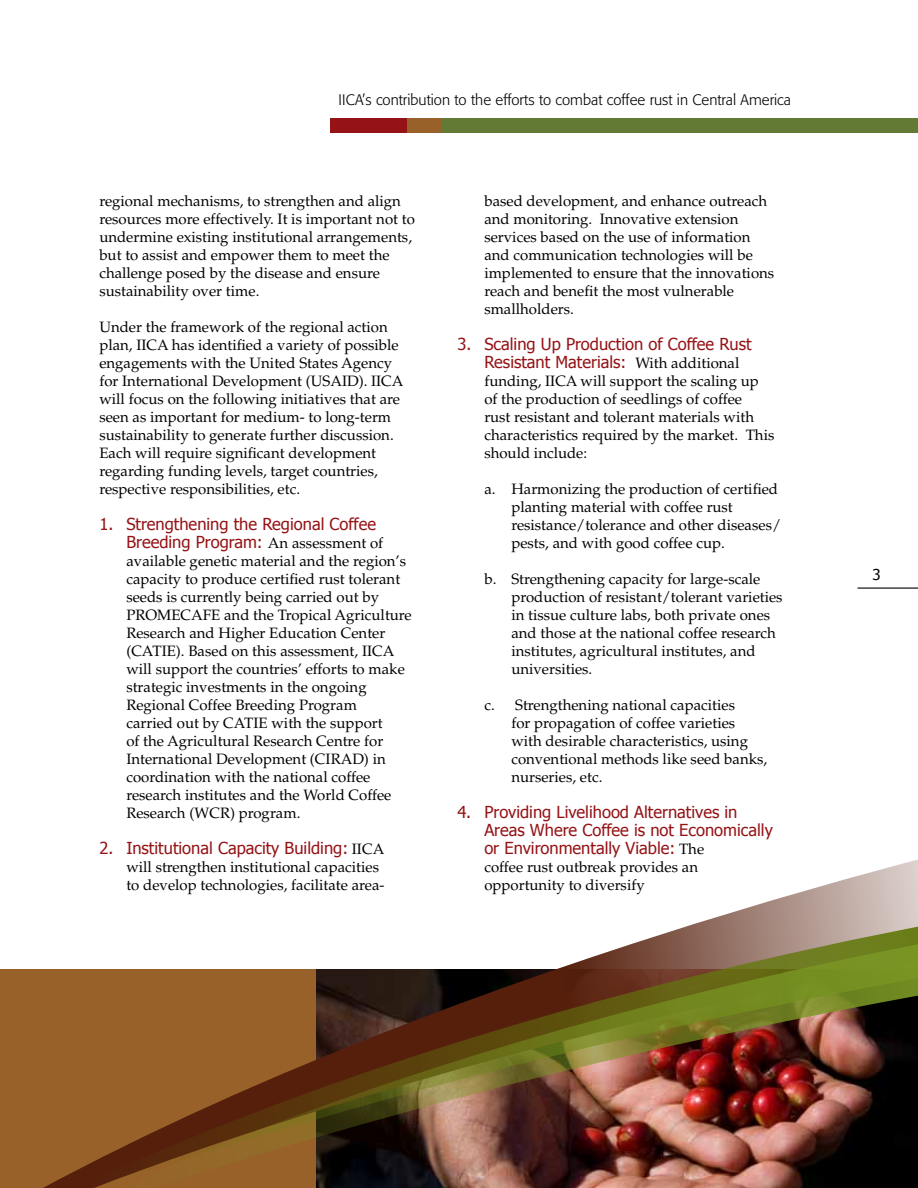
<style>
.page{position:relative;width:918px;height:1188px;background:#fff}
.page>*{position:absolute;margin:0;border:0;box-sizing:border-box;transform-origin:0 0}
.t1{font:16.5px/18px "Tahoma";color:#951316}
.t2{font:15px/18px "Palatino";color:#000}
.t3{font:300 15px "Formata";color:#000}
.t4{font:15px "Tahoma";color:#000}
.s1{font-family:"Palatino";font-size:15px;color:#000}
</style>
<div class="page">
<div style="left:424px;top:119px;width:494px;height:14px;background:#637a35"></div>
<div style="left:364px;top:119px;width:77px;height:14px;background:#99612a"></div>
<div style="left:330px;top:119px;width:77px;height:14px;background:#951316"></div>
<hr style="left:858px;top:588px;width:60px;height:1px;background:#000">
<div style="left:0;top:970px;width:315px;height:218px;background:#99612a"></div>
<svg style="left:43px;top:885px;width:875px;height:303px"></svg>
<img style="left:49px;top:901px;width:869px;height:287px">
<p class="t3" style="left:339px;top:91px;width:454px">IICA’s contribution to the efforts to combat coffee rust in Central America</p>
<p class="t2" style="left:99px;top:192px;width:317px">regional mechanisms, to strengthen and align resources more effectively. It is important not to undermine existing institutional arrangements, but to assist and empower them to meet the challenge posed by the disease and ensure sustainability over time.</p>
<p class="t2" style="left:99px;top:318px;width:306px">Under the framework of the regional action plan, IICA has identified a variety of possible engagements with the United States Agency for International Development (USAID). IICA will focus on the following initiatives that are seen as important for medium- to long-term sustainability to generate further discussion.<br>Each will require significant development regarding funding levels, target countries, respective responsibilities, etc.</p>
<p class="t1" style="left:126px;top:514px;width:258px;text-indent:-27px">1. Strengthening the Regional Coffee<br>Breeding Program: <span class="s1">An assessment of</span></p>
<p class="t2" style="left:126px;top:552px;width:287px">available genetic material and the region’s capacity to produce certified rust tolerant seeds is currently being carried out by PROMECAFE and the Tropical Agriculture Research and Higher Education Center (CATIE). Based on this assessment, IICA will support the countries’ efforts to make strategic investments in the ongoing Regional Coffee Breeding Program<br>carried out by CATIE with the support<br>of the Agricultural Research Centre for International Development (CIRAD) in coordination with the national coffee research institutes and the World Coffee Research (WCR) program.</p>
<p class="t1" style="left:99px;top:838px;width:286px">2. Institutional Capacity Building: <span class="s1">IICA</span></p>
<p class="t2" style="left:126px;top:858px;width:260px">will strengthen institutional capacities to develop technologies, facilitate area-</p>
<p class="t2" style="left:484px;top:192px;width:291px">based development, and enhance outreach and monitoring. Innovative extension services based on the use of information and communication technologies will be implemented to ensure that the innovations reach and benefit the most vulnerable smallholders.</p>
<p class="t1" style="left:484px;top:334px;width:269px;text-indent:-27px">3. Scaling Up Production of Coffee Rust<br>Resistant Materials: <span class="s1">With additional</span></p>
<p class="t2" style="left:484px;top:372px;width:292px">funding, IICA will support the scaling up of the production of seedlings of coffee<br>rust resistant and tolerant materials with characteristics required by the market. This should include:</p>
<p class="t2" style="left:511px;top:480px;width:271px;text-indent:-27px">a. Harmonizing the production of certified planting material with coffee rust resistance/tolerance and other diseases/ pests, and with good coffee cup.</p>
<p class="t2" style="left:511px;top:570px;width:273px;text-indent:-27px">b. Strengthening capacity for large-scale production of resistant/tolerant varieties in tissue culture labs, both private ones and those at the national coffee research institutes, agricultural institutes, and universities.</p>
<p class="t2" style="left:511px;top:696px;width:257px;text-indent:-27px">c. Strengthening national capacities<br>for propagation of coffee varieties with desirable characteristics, using conventional methods like seed banks, nurseries, etc.</p>
<p class="t1" style="left:484px;top:802px;width:290px;text-indent:-27px">4. Providing Livelihood Alternatives in<br>Areas Where Coffee is not Economically or Environmentally Viable: <span class="s1">The</span></p>
<p class="t2" style="left:484px;top:858px;width:215px">coffee rust outbreak provides an opportunity to diversify</p>
<p class="t4" style="left:873px;top:564px;width:10px">3</p>
</div>
